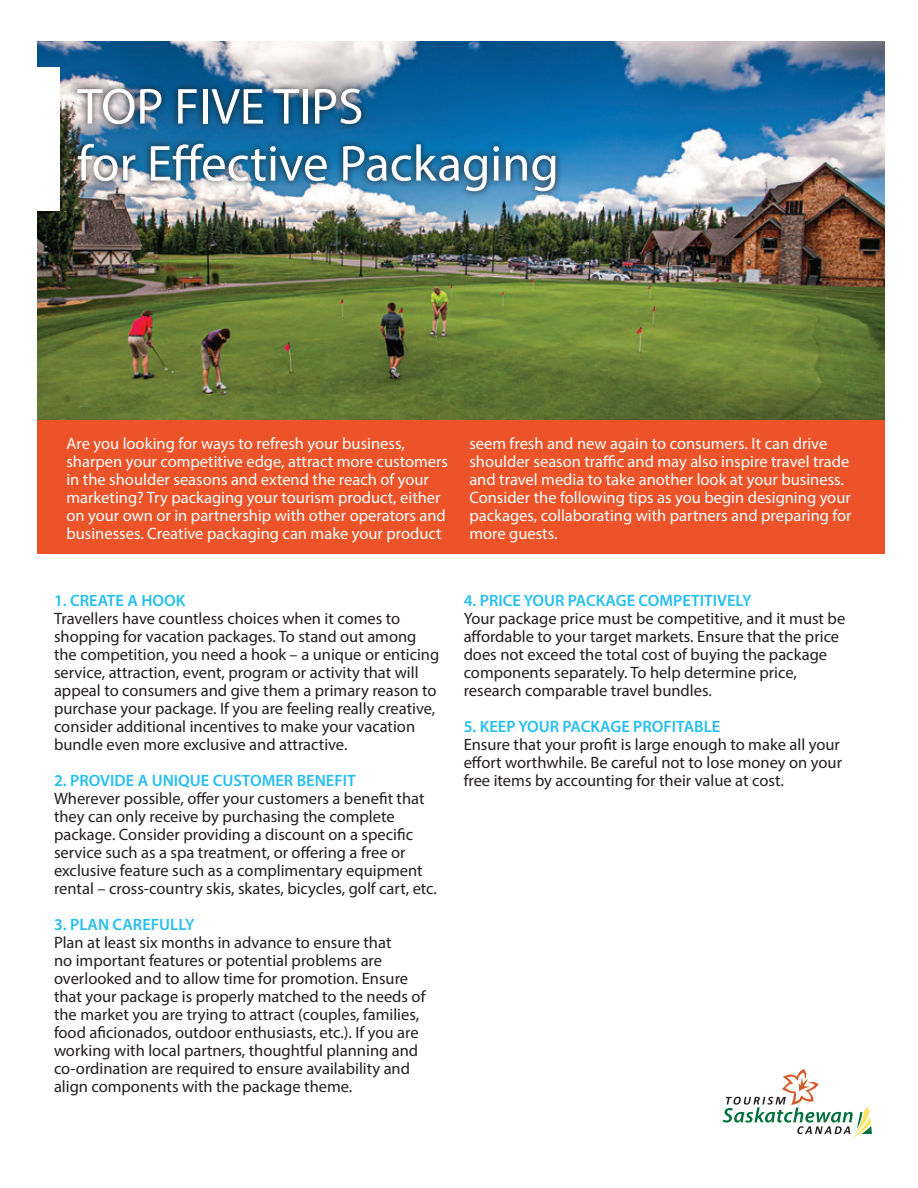
<style>
.page{position:relative;width:918px;height:1188px;background:#fff}
.page>*{position:absolute;margin:0;border:0;box-sizing:border-box;transform-origin:0 0}
.t1{font:51px/57px "Myriad Pro";color:#fff}
.t2{font:16.5px/18px "Myriad Pro";color:#231f20}
.t3{font:16.5px/18px "Myriad Pro";color:#fff}
.t4{font:600 16.5px "Myriad Pro";color:#26bff0}
</style>
<div class="page">
<div style="left:17px;top:419px;width:868px;height:135px;background:#ec5328"></div>
<img style="left:37px;top:41px;width:847px;height:378px">
<div style="left:37px;top:67px;width:23px;height:144px;background:#fff"></div>
<svg style="left:723px;top:1069px;width:149px;height:70px"></svg>
<img style="left:69px;top:81px;width:494px;height:118px">
<div style="left:0;top:0;width:37px;height:743px;background:#fff"></div>
<p class="t1" style="left:77px;top:77px;width:483px">TOP FIVE TIPS<br>for Effective Packaging</p>
<p class="t3" style="left:66px;top:434px;width:383px">Are you looking for ways to refresh your business, sharpen your competitive edge, attract more customers in the shoulder seasons and extend the reach of your marketing? Try packaging your tourism product, either on your own or in partnership with other operators and businesses. Creative packaging can make your product</p>
<p class="t3" style="left:469px;top:434px;width:384px">seem fresh and new again to consumers. It can drive shoulder season traffic and may also inspire travel trade and travel media to take another look at your business.<br>Consider the following tips as you begin designing your packages, collaborating with partners and preparing for more guests.</p>
<p class="t4" style="left:54px;top:590px;width:133px">1. CREATE A HOOK</p>
<p class="t2" style="left:54px;top:610px;width:387px">Travellers have countless choices when it comes to shopping for vacation packages. To stand out among the competition, you need a hook – a unique or enticing service, attraction, event, program or activity that will appeal to consumers and give them a primary reason to purchase your package. If you are feeling really creative, consider additional incentives to make your vacation bundle even more exclusive and attractive.</p>
<p class="t4" style="left:54px;top:770px;width:303px">2. PROVIDE A UNIQUE CUSTOMER BENEFIT</p>
<p class="t2" style="left:54px;top:790px;width:384px">Wherever possible, offer your customers a benefit that they can only receive by purchasing the complete package. Consider providing a discount on a specific service such as a spa treatment, or offering a free or exclusive feature such as a complimentary equipment rental – cross-country skis, skates, bicycles, golf cart, etc.</p>
<p class="t4" style="left:54px;top:914px;width:142px">3. PLAN CAREFULLY</p>
<p class="t2" style="left:54px;top:934px;width:373px">Plan at least six months in advance to ensure that<br>no important features or potential problems are overlooked and to allow time for promotion. Ensure that your package is properly matched to the needs of the market you are trying to attract (couples, families, food aficionados, outdoor enthusiasts, etc.). If you are working with local partners, thoughtful planning and co-ordination are required to ensure availability and align components with the package theme.</p>
<p class="t4" style="left:464px;top:590px;width:290px">4. PRICE YOUR PACKAGE COMPETITIVELY</p>
<p class="t2" style="left:464px;top:610px;width:383px">Your package price must be competitive, and it must be affordable to your target markets. Ensure that the price does not exceed the total cost of buying the package components separately. To help determine price, research comparable travel bundles.</p>
<p class="t4" style="left:464px;top:716px;width:258px">5. KEEP YOUR PACKAGE PROFITABLE</p>
<p class="t2" style="left:464px;top:736px;width:380px">Ensure that your profit is large enough to make all your effort worthwhile. Be careful not to lose money on your free items by accounting for their value at cost.</p>
</div>
